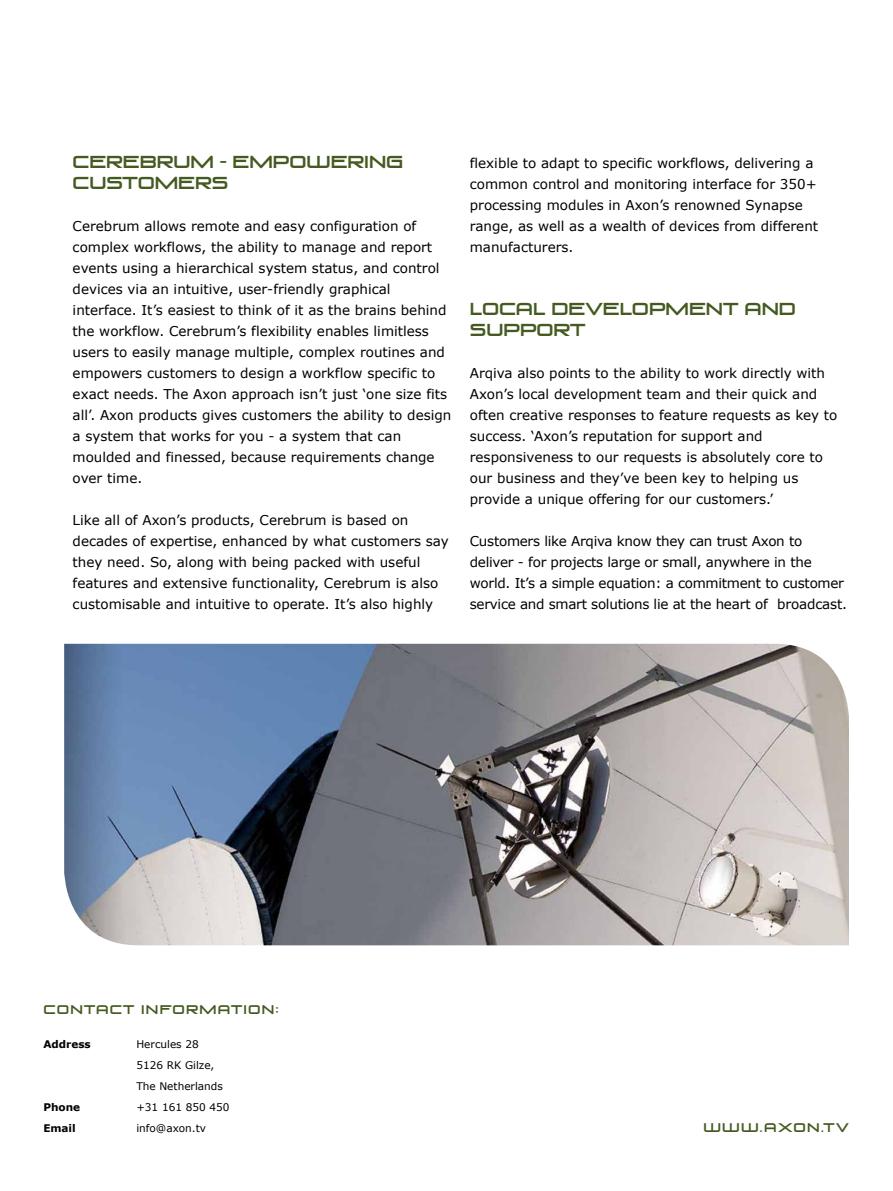
<style>
.page{position:relative;width:893px;height:1191px;background:#fff}
.page>*{position:absolute;margin:0;border:0;box-sizing:border-box;transform-origin:0 0}
.t1{font:16.5px/21px "Venus Rising";color:#455a21}
.t2{font:13.5px/21px "Verdana";color:#000}
.t3{font:13.5px/21px "Verdana";letter-spacing:-.02em;color:#000}
.t4{font:12px "Venus Rising";letter-spacing:.1em;color:#455a21}
.t5{font:10.5px/21px "Verdana";color:#000}
.t6{font:700 10.5px "Verdana";color:#000}
</style>
<div class="page">
<img style="left:64px;top:644px;width:785px;height:301px">
<p class="t1" style="left:73px;top:151px;width:332px">CEREBRUM - EMPOWERING<br>CUSTOMERS</p>
<p class="t2" style="left:73px;top:215px;width:380px">Cerebrum allows remote and easy configuration of complex workflows, the ability to manage and report events using a hierarchical system status, and control devices via an intuitive, user-friendly graphical interface. It’s easiest to think of it as the brains behind the workflow. Cerebrum’s flexibility enables limitless users to easily manage multiple, complex routines and empowers customers to design a workflow specific to exact needs. The Axon approach isn’t just ‘one size fits all’. Axon products gives customers the ability to design a system that works for you - a system that can moulded and finessed, because requirements change over time.</p>
<p class="t2" style="left:73px;top:510px;width:378px">Like all of Axon’s products, Cerebrum is based on decades of expertise, enhanced by what customers say they need. So, along with being packed with useful features and extensive functionality, Cerebrum is also customisable and intuitive to operate. It’s also highly</p>
<p class="t2" style="left:470px;top:153px;width:350px">flexible to adapt to specific workflows, delivering a common control and monitoring interface for 350+ processing modules in Axon’s renowned Synapse range, as well as a wealth of devices from different manufacturers.</p>
<p class="t1" style="left:470px;top:298px;width:328px">LOCAL DEVELOPMENT AND<br>SUPPORT</p>
<p class="t2" style="left:470px;top:362px;width:369px">Arqiva also points to the ability to work directly with Axon’s local development team and their quick and often creative responses to feature requests as key to success. ‘Axon’s reputation for support and responsiveness to our requests is absolutely core to our business and they’ve been key to helping us provide a unique offering for our customers.’</p>
<p class="t3" style="left:470px;top:530px;width:379px">Customers like Arqiva know they can trust Axon to deliver - for projects large or small, anywhere in the world. It’s a simple equation: a commitment to customer service and smart solutions lie at the heart of broadcast.</p>
<p class="t4" style="left:43px;top:1002px;width:237px">CONTACT INFORMATION:</p>
<p class="t6" style="left:43px;top:1036px;width:49px">Address</p>
<p class="t5" style="left:136px;top:1033px;width:88px">Hercules 28<br>5126 RK Gilze,<br>The Netherlands</p>
<p class="t6" style="left:43px;top:1099px;width:38px">Phone</p>
<p class="t5" style="left:136px;top:1096px;width:95px">+31 161 850 450</p>
<p class="t6" style="left:43px;top:1120px;width:34px">Email</p>
<p class="t5" style="left:136px;top:1117px;width:71px">info@axon.tv</p>
<p class="t4" style="left:703px;top:1120px;width:147px">WWW.AXON.TV</p>
</div>
